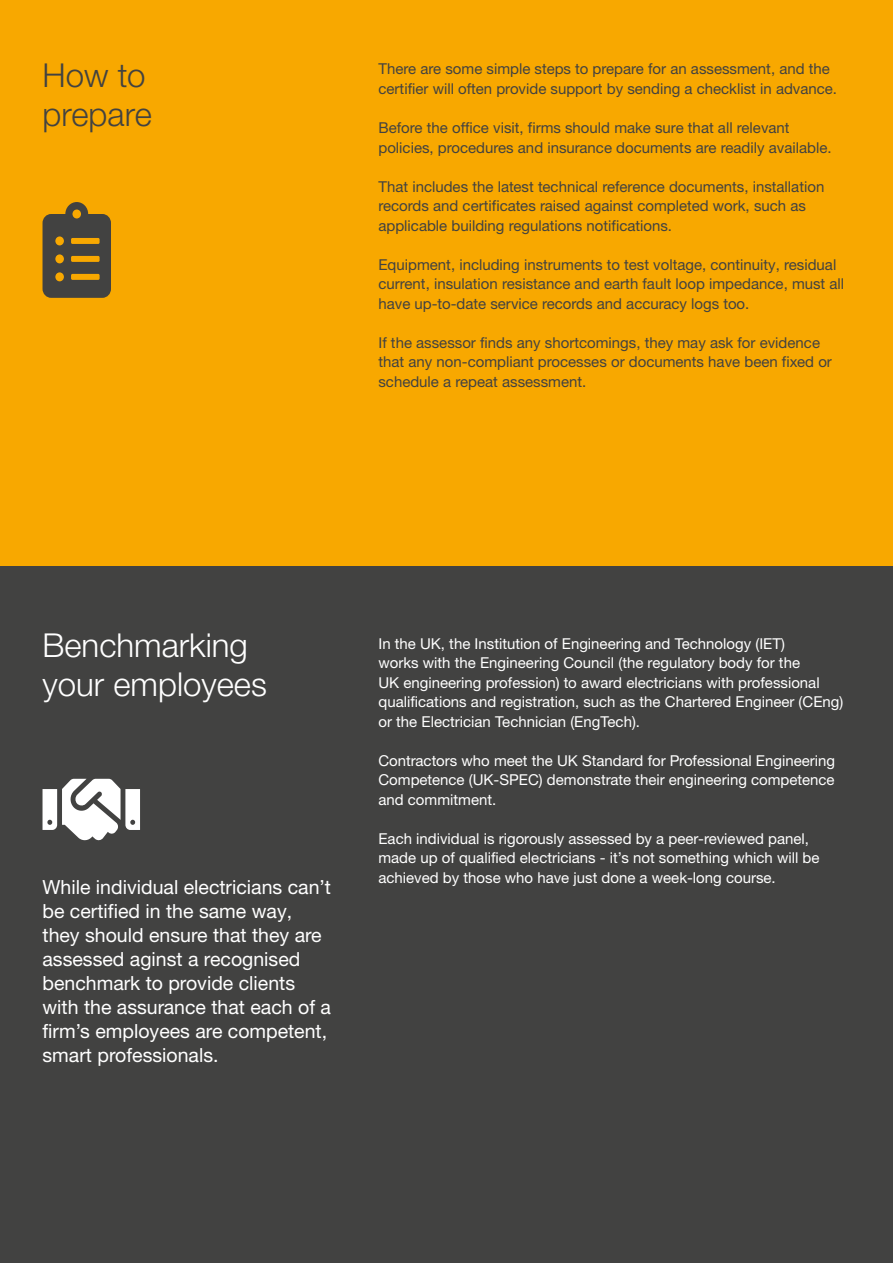
<style>
.page{position:relative;width:893px;height:1263px;background:#fff}
.page>*{position:absolute;margin:0;border:0;box-sizing:border-box;transform-origin:0 0}
.t1{font:300 33px/39px "Helvetica Neue LTW1 G";color:#fff}
.t2{font:300 33px/39px "Helvetica Neue LTW1 G";color:#424241}
.t3{font:19.5px/24px "Helvetica Neue LTW1 G";color:#fff}
.t4{font:15px/19.5px "Helvetica Neue LTW1 G";color:#424241}
.t5{font:15px/19.5px "Helvetica Neue LTW1 G";color:#fff}
</style>
<div class="page">
<div style="left:0;top:566px;width:893px;height:697px;background:#424241"></div>
<div style="left:0;top:0;width:893px;height:566px;background:#f8a800"></div>
<svg style="left:43px;top:202px;width:68px;height:96px"></svg>
<svg style="left:43px;top:779px;width:97px;height:62px"></svg>
<h1 class="t2" style="left:43px;top:56px;width:111px">How to prepare</h1>
<p class="t4" style="left:378px;top:59px;width:460px">There are some simple steps to prepare for an assessment, and the certifier will often provide support by sending a checklist in advance.</p>
<p class="t4" style="left:378px;top:118px;width:455px">Before the office visit, firms should make sure that all relevant policies, procedures and insurance documents are readily available.</p>
<p class="t4" style="left:378px;top:176px;width:447px">That includes the latest technical reference documents, installation records and certificates raised against completed work, such as applicable building regulations notifications.</p>
<p class="t4" style="left:378px;top:254px;width:467px">Equipment, including instruments to test voltage, continuity, residual current, insulation resistance and earth fault loop impedance, must all have up-to-date service records and accuracy logs too.</p>
<p class="t4" style="left:378px;top:332px;width:455px">If the assessor finds any shortcomings, they may ask for evidence that any non-compliant processes or documents have been fixed or schedule a repeat assessment.</p>
<h1 class="t1" style="left:43px;top:625px;width:226px">Benchmarking your employees</h1>
<p class="t5" style="left:378px;top:634px;width:466px">In the UK, the Institution of Engineering and Technology (IET)<br>works with the Engineering Council (the regulatory body for the<br>UK engineering profession) to award electricians with professional qualifications and registration, such as the Chartered Engineer (CEng) or the Electrician Technician (EngTech).</p>
<p class="t5" style="left:378px;top:751px;width:458px;text-align:justify">Contractors who meet the UK Standard for Professional Engineering Competence (UK-SPEC) demonstrate their engineering competence and commitment.</p>
<p class="t5" style="left:378px;top:829px;width:443px">Each individual is rigorously assessed by a peer-reviewed panel, made up of qualified electricians - it’s not something which will be achieved by those who have just done a week-long course.</p>
<p class="t3" style="left:43px;top:875px;width:290px">While individual electricians can’t be certified in the same way, they should ensure that they are assessed aginst a recognised benchmark to provide clients with the assurance that each of a firm’s employees are competent, smart professionals.</p>
</div>
